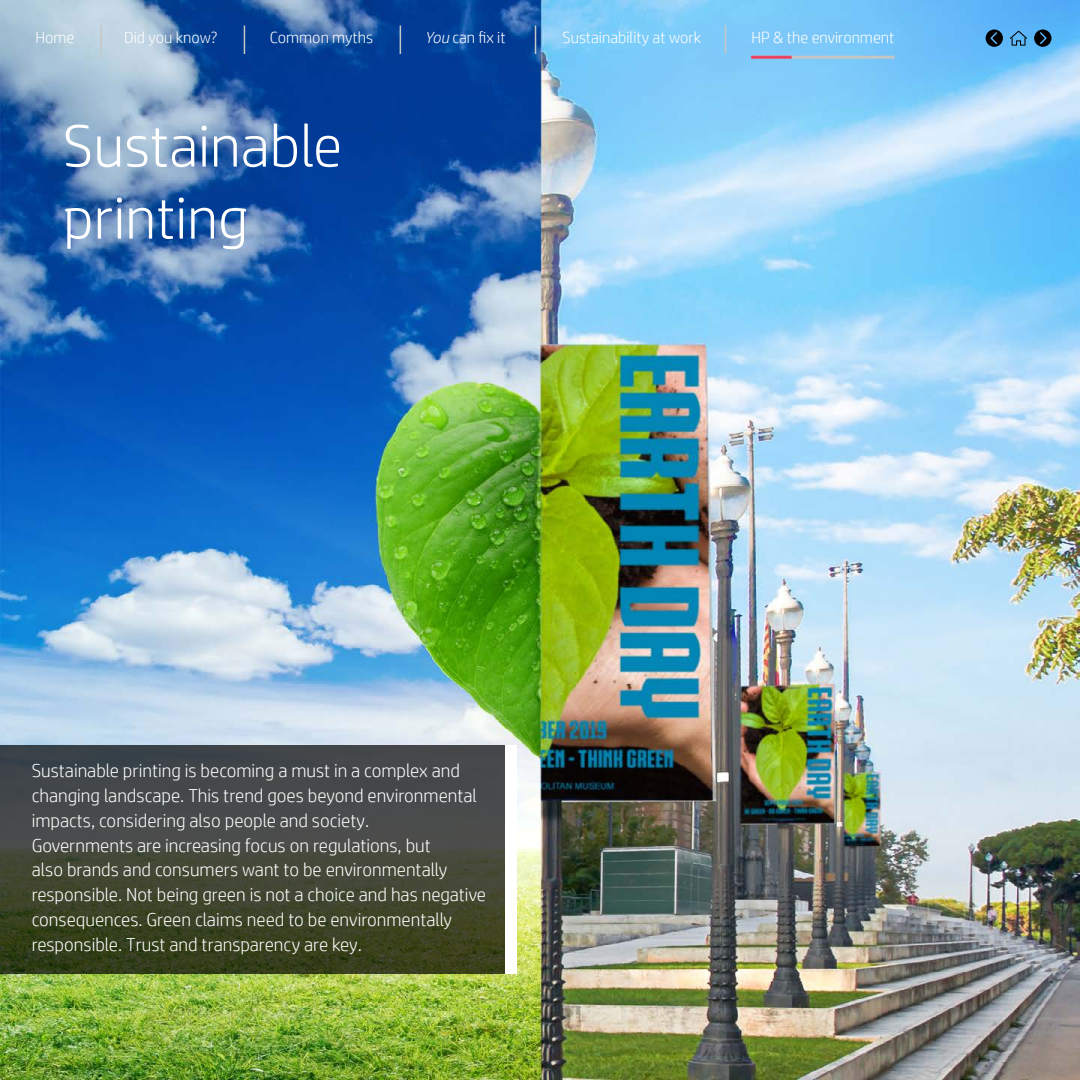
<style>
.page{position:relative;width:1080px;height:1080px;background:#fff}
.page>*{position:absolute;margin:0;border:0;box-sizing:border-box;transform-origin:0 0}
.t1{font:300 60px/72px "HP Simplified";color:#fff}
.t2{font:300 18.75px/24.8px "HP Simplified";color:#fff}
.t3{font:300 16.2px "HP Simplified";color:#fff}
.s1{font-style:italic}
</style>
<div class="page">
<img style="left:0;top:0;width:1080px;height:1080px">
<svg style="left:1010px;top:31px;width:17px;height:15px"></svg>
<svg style="left:986px;top:30px;width:17px;height:17px"></svg>
<svg style="left:1034px;top:30px;width:17px;height:17px"></svg>
<svg style="left:0;top:745px;width:505px;height:229px;background:#404537"></svg>
<div style="left:505px;top:745px;width:11px;height:229px;background:#fff"></div>
<svg style="left:400px;top:25px;width:1px;height:29px"></svg>
<svg style="left:244px;top:25px;width:1px;height:29px"></svg>
<svg style="left:535px;top:25px;width:1px;height:29px"></svg>
<hr style="left:100px;top:25px;width:2px;height:29px;background:#c5c7c6">
<hr style="left:751px;top:56px;width:144px;height:3px;background:#c4c6c5">
<hr style="left:751px;top:56px;width:41px;height:3px;background:#e84363">
<svg style="left:725px;top:25px;width:1px;height:29px"></svg>
<p class="t3" style="left:35px;top:27px;width:41px">Home</p>
<p class="t3" style="left:124px;top:27px;width:95px">Did you know?</p>
<p class="t3" style="left:270px;top:27px;width:105px">Common myths</p>
<p class="t3" style="left:425px;top:27px;width:82px"><span class="s1">You</span> can fix it</p>
<p class="t3" style="left:562px;top:27px;width:140px">Sustainability at work</p>
<p class="t3" style="left:751px;top:27px;width:145px">HP &amp; the environment</p>
<h1 class="t1" style="left:63px;top:108px;width:281px">Sustainable printing</h1>
<p class="t2" style="left:32px;top:758px;width:456px">Sustainable printing is becoming a must in a complex and changing landscape. This trend goes beyond environmental impacts, considering also people and society.<br>Governments are increasing focus on regulations, but<br>also brands and consumers want to be environmentally responsible. Not being green is not a choice and has negative consequences. Green claims need to be environmentally responsible. Trust and transparency are key.</p>
</div>
